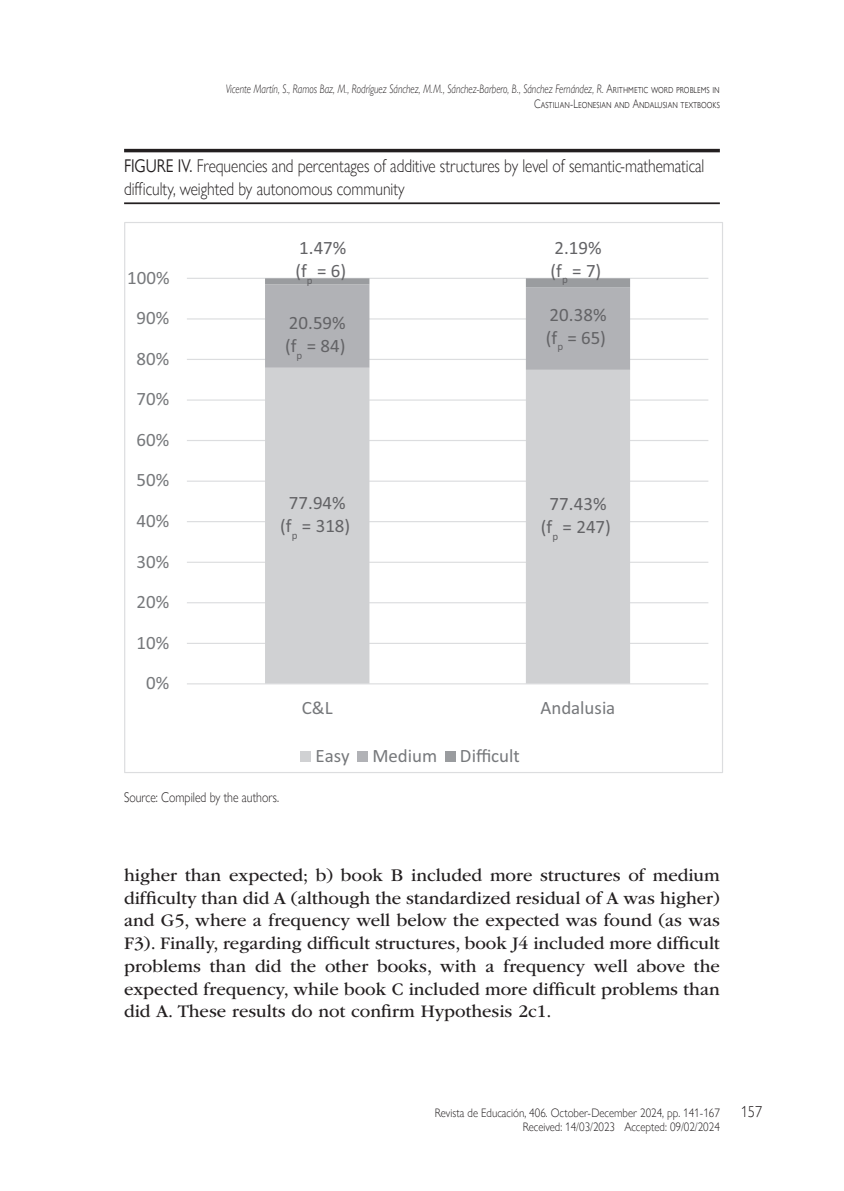
<style>
.page{position:relative;width:844px;height:1191px;background:#fff}
.page>*{position:absolute;margin:0;border:0;box-sizing:border-box;transform-origin:0 0}
.image{font:18.9px/23.1px "Calibri";letter-spacing:.005em;color:#636366}
.image-2{font:18.9px "Calibri";color:#76787b}
.texto-general{font:18.38px/22.8px "ITC Garamond Std";color:#231f20;text-align:justify}
.tit-tabla{font:300 18.38px/22.8px "Gill Sans Nova";letter-spacing:-.005em;color:#231f20;scale:.85 1}
.t1{font:300 15.75px "Gill Sans Nova";color:#231f20;scale:.9 1}
.Table_Source{font:300 14px "Gill Sans Nova";color:#231f20;scale:.85 1}
.t2{font:italic 300 12.25px/14.7px "Gill Sans Nova";color:#231f20;text-align:right;scale:.8 1}
.t3{font:300 12.25px "Gill Sans Nova";color:#231f20;scale:.9 1}
.s1{font-style:normal}
.s2{font-weight:400}
</style>
<div class="page">
<hr style="left:124px;top:149px;width:595px;height:3px;background:#231f20">
<hr style="left:124px;top:202px;width:595px;height:2px;background:#231f20">
<hr style="left:187px;top:643px;width:521px;height:1px;background:#dcdddf">
<hr style="left:187px;top:602px;width:521px;height:1px;background:#dcdddf">
<hr style="left:187px;top:561px;width:521px;height:2px;background:#dcdddf">
<hr style="left:187px;top:521px;width:521px;height:1px;background:#dcdddf">
<hr style="left:187px;top:480px;width:521px;height:2px;background:#dcdddf">
<hr style="left:187px;top:440px;width:521px;height:1px;background:#dcdddf">
<hr style="left:187px;top:399px;width:521px;height:2px;background:#dcdddf">
<hr style="left:187px;top:359px;width:521px;height:1px;background:#dcdddf">
<hr style="left:187px;top:318px;width:521px;height:1px;background:#dcdddf">
<hr style="left:187px;top:278px;width:521px;height:1px;background:#dcdddf">
<svg style="left:265px;top:370px;width:365px;height:313px;fill:#d0d1d3"></svg>
<svg style="left:265px;top:278px;width:365px;height:92px"></svg>
<hr style="left:187px;top:683px;width:521px;height:1px;background:#dcdddf">
<div style="left:300px;top:751px;width:11px;height:10px;background:#d0d1d3"></div>
<div style="left:357px;top:751px;width:10px;height:10px;background:#b1b2b6"></div>
<div style="left:445px;top:751px;width:10px;height:10px;background:#9a9c9f"></div>
<p class="t2" style="left:226px;top:82px;width:619px">Vicente Martín, S., Ramos Baz, M., Rodríguez Sánchez, M.M., Sánchez-Barbero, B., Sánchez Fernández, R. <span class="s1">Arithmetic word problems in<br>Castilian-Leonesian and Andalusian textbooks</span></p>
<p class="tit-tabla" style="left:124px;top:154px;width:684px"><span class="s2">FIGURE IV.</span> Frequencies and percentages of additive structures by level of semantic-mathematical difficulty, weighted by autonomous community</p>
<p class="image-2" style="left:127px;top:264px;width:44px">100%</p>
<p class="image-2" style="left:137px;top:305px;width:34px">90%</p>
<p class="image-2" style="left:137px;top:345px;width:34px">80%</p>
<p class="image-2" style="left:137px;top:386px;width:34px">70%</p>
<p class="image-2" style="left:137px;top:426px;width:34px">60%</p>
<p class="image-2" style="left:137px;top:467px;width:34px">50%</p>
<p class="image-2" style="left:137px;top:507px;width:34px">40%</p>
<p class="image-2" style="left:137px;top:548px;width:34px">30%</p>
<p class="image-2" style="left:137px;top:589px;width:34px">20%</p>
<p class="image-2" style="left:137px;top:629px;width:34px">10%</p>
<p class="image-2" style="left:146px;top:670px;width:25px">0%</p>
<p class="image" style="left:295px;top:236px;width:52px">1.47% (f<sub>p</sub> = 6)</p>
<p class="image" style="left:550px;top:236px;width:53px">2.19% (f<sub>p</sub> = 7)</p>
<p class="image" style="left:285px;top:311px;width:62px">20.59% (f<sub>p</sub> = 84)</p>
<p class="image" style="left:545px;top:302px;width:62px">20.38% (f<sub>p</sub> = 65)</p>
<p class="image" style="left:280px;top:491px;width:72px;text-align:center">77.94% (f<sub>p</sub> = 318)</p>
<p class="image" style="left:540px;top:492px;width:71px;text-align:center">77.43% (f<sub>p</sub> = 247)</p>
<p class="image-2" style="left:302px;top:694px;width:32px">C&amp;L</p>
<p class="image-2" style="left:540px;top:694px;width:76px">Andalusia</p>
<p class="image-2" style="left:315px;top:742px;width:206px">Easy Medium Difficult</p>
<p class="Table_Source" style="left:124px;top:789px;width:184px">Source: Compiled by the authors.</p>
<p class="texto-general" style="left:124px;top:863px;width:597px">higher than expected; b) book B included more structures of medium difficulty than did A (although the standardized residual of A was higher) and G5, where a frequency well below the expected was found (as was F3). Finally, regarding difficult structures, book J4 included more difficult problems than did the other books, with a frequency well above the expected frequency, while book C included more difficult problems than did A. These results do not confirm Hypothesis 2c1.</p>
<p class="t3" style="left:434px;top:1105px;width:318px">Revista de Educación, 406. October-December 2024, pp. 141-167</p>
<p class="t1" style="left:740px;top:1102px;width:25px">157</p>
<p class="t3" style="left:522px;top:1119px;width:220px">Received: 14/03/2023 Accepted: 09/02/2024</p>
</div>
